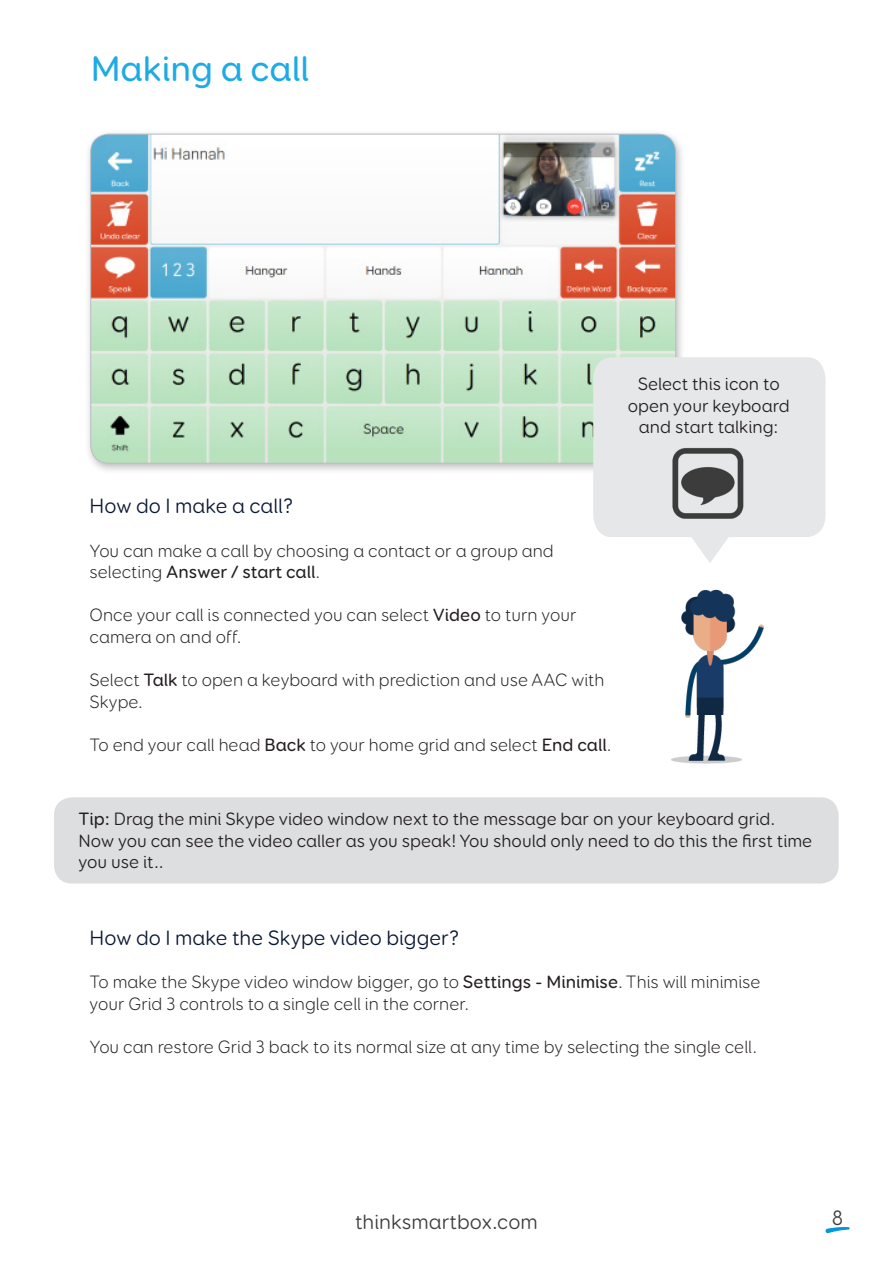
<style>
.page{position:relative;width:893px;height:1263px;background:#fff}
.page>*{position:absolute;margin:0;border:0;box-sizing:border-box;transform-origin:0 0}
.t1{font:500 36px "Booster Next FY";color:#1eaae2}
.t2{font:21px "Booster Next FY";color:#091832}
.t3{font:21px "Booster Next FY";color:#3e3e3f}
.t4{font:300 18px/21.6px "Booster Next FY";color:#231f20}
.t5{font:18px/21.6px "Booster Next FY";color:#231f20}
.s1{font-weight:500}
</style>
<div class="page">
<svg style="left:825px;top:1227px;width:25px;height:6px"></svg>
<div style="left:85px;top:129px;width:601px;height:346px;background:#231f20;opacity:.3"></div>
<img style="left:91px;top:134px;width:585px;height:329px">
<svg style="left:593px;top:357px;width:232px;height:191px;background:#e7e8ea"></svg>
<div style="left:54px;top:797px;width:785px;height:86px;background:#dddedf;border-radius:18px"></div>
<img style="left:662px;top:441px;width:92px;height:87px">
<img style="left:671px;top:548px;width:93px;height:216px">
<p class="t1" style="left:91px;top:46px;width:220px">Making a call</p>
<p class="t5" style="left:638px;top:373px;width:144px">Select this icon to</p>
<p class="t5" style="left:628px;top:395px;width:163px">open your keyboard</p>
<p class="t5" style="left:639px;top:416px;width:141px">and start talking:</p>
<p class="t2" style="left:90px;top:493px;width:206px">How do I make a call?</p>
<p class="t4" style="left:90px;top:539px;width:466px">You can make a call by choosing a contact or a group and selecting <span class="s1">Answer / start call</span>.</p>
<p class="t4" style="left:90px;top:604px;width:488px">Once your call is connected you can select <span class="s1">Video</span> to turn your camera on and off.</p>
<p class="t4" style="left:90px;top:669px;width:516px">Select <span class="s1">Talk</span> to open a keyboard with prediction and use AAC with<br>Skype.</p>
<p class="t4" style="left:90px;top:734px;width:523px">To end your call head <span class="s1">Back</span> to your home grid and select <span class="s1">End call</span>.</p>
<p class="t5" style="left:78px;top:808px;width:735px"><span class="s1">Tip:</span> Drag the mini Skype video window next to the message bar on your keyboard grid.<br>Now you can see the video caller as you speak! You should only need to do this the first time you use it..</p>
<p class="t2" style="left:90px;top:925px;width:372px">How do I make the Skype video bigger?</p>
<p class="t4" style="left:90px;top:971px;width:672px">To make the Skype video window bigger, go to <span class="s1">Settings - Minimise</span>. This will minimise your Grid 3 controls to a single cell in the corner.</p>
<p class="t4" style="left:90px;top:1036px;width:669px">You can restore Grid 3 back to its normal size at any time by selecting the single cell.</p>
<p class="t3" style="left:355px;top:1209px;width:184px">thinksmartbox.com</p>
<p class="t3" style="left:832px;top:1205px;width:13px">8</p>
</div>
